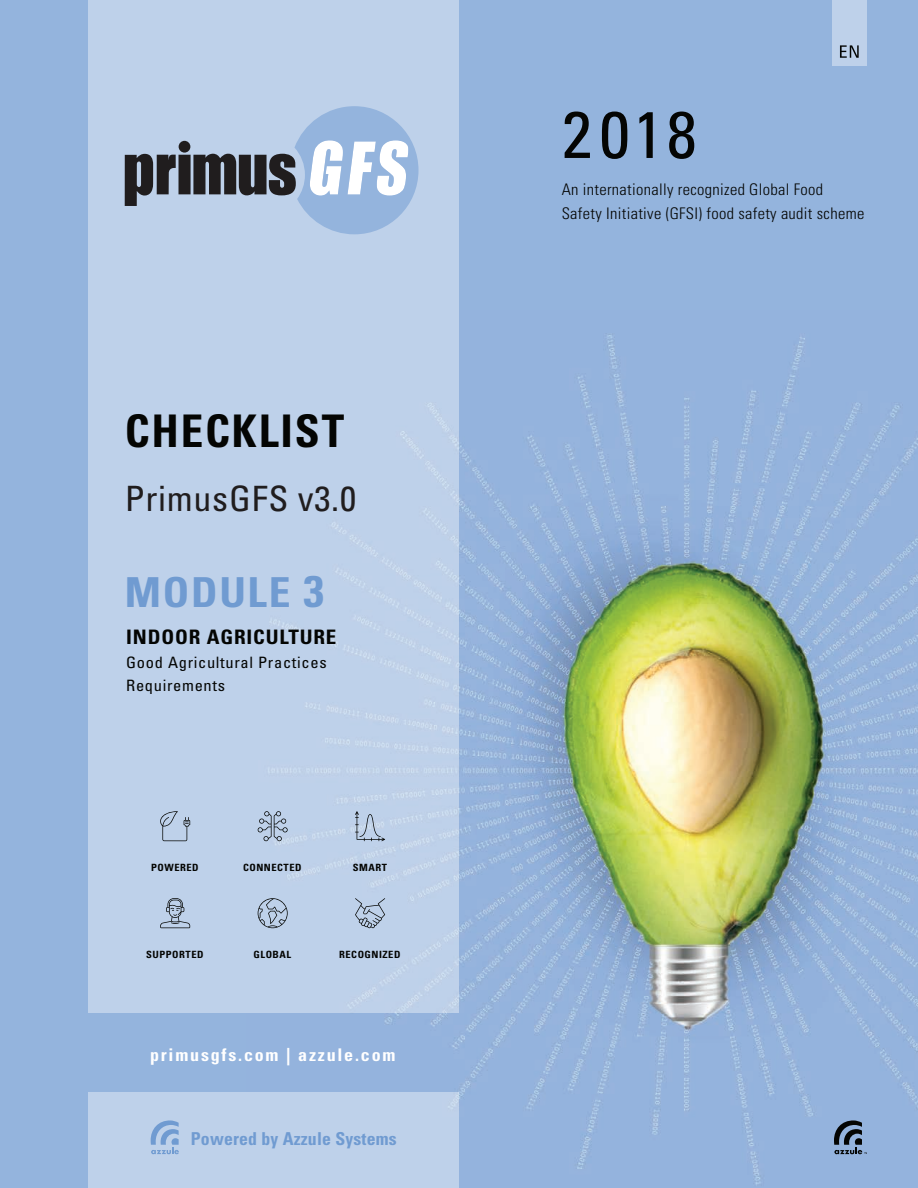
<style>
.page{position:relative;width:918px;height:1188px;background:#94b4dd}
.page>*{position:absolute;margin:0;border:0;box-sizing:border-box;transform-origin:0 0}
.t1{font:condensed 65.85px "Univers LT Std";color:#040503}
.t2{font:700 condensed 45px "Univers LT Std";letter-spacing:.04em;color:#040503}
.t3{font:700 condensed 41.25px "Univers LT Std";letter-spacing:.04em;color:#709bd1;scale:1.05 1}
.t4{font:condensed 34.95px "Univers LT Std";letter-spacing:.02em;color:#201d1e}
.t5{font:700 condensed 19.95px "Univers LT Std";letter-spacing:.04em;color:#040503;scale:1.05 1}
.t6{font:700 condensed 17.85px "Univers LT Std";letter-spacing:.01em;color:#709bd1}
.t7{font:700 condensed 17.4px "Univers LT Std";letter-spacing:.1em;color:#fff}
.t8{font:300 condensed 16.05px/24px "Univers LT Std";letter-spacing:.02em;color:#040503}
.t9{font:condensed 15.6px/24px "Univers LT Std";letter-spacing:.04em;color:#040503;scale:1.05 1}
.t10{font:700 condensed 10.05px "Univers LT Std";letter-spacing:.05em;color:#040503;scale:1.05 1}
.s1{font-size:44.25px}
</style>
<div class="page">
<img style="left:384px;top:334px;width:534px;height:851px">
<div style="left:88px;top:0;width:371px;height:1013px;background:#bed1ea"></div>
<div style="left:88px;top:1092px;width:371px;height:96px;background:#bed1ea"></div>
<svg style="left:124px;top:106px;width:295px;height:128px"></svg>
<svg style="left:150px;top:1120px;width:29px;height:35px"></svg>
<svg style="left:834px;top:1120px;width:33px;height:34px"></svg>
<svg style="left:160px;top:898px;width:30px;height:30px"></svg>
<svg style="left:160px;top:811px;width:30px;height:30px"></svg>
<svg style="left:258px;top:898px;width:30px;height:30px"></svg>
<svg style="left:258px;top:811px;width:30px;height:30px"></svg>
<svg style="left:355px;top:898px;width:30px;height:30px"></svg>
<svg style="left:355px;top:811px;width:30px;height:30px"></svg>
<div style="left:832px;top:0;width:35px;height:66px;background:#bed1ea"></div>
<svg style="left:840px;top:45px;width:19px;height:13px"></svg>
<h2 class="t2" style="left:125px;top:403px;width:221px">CHECKLIST</h2>
<h3 class="t4" style="left:125px;top:477px;width:233px">PrimusGFS v3.0</h3>
<h3 class="t3" style="left:125px;top:567px;width:192px">MODULE <span class="s1">3</span></h3>
<p class="t5" style="left:126px;top:624px;width:202px">INDOOR AGRICULTURE</p>
<p class="t9" style="left:126px;top:650px;width:192px">Good Agricultural Practices<br>Requirements</p>
<p class="t10" style="left:151px;top:861px;width:47px">POWERED</p>
<p class="t10" style="left:243px;top:861px;width:57px">CONNECTED</p>
<p class="t10" style="left:353px;top:861px;width:34px">SMART</p>
<p class="t10" style="left:146px;top:948px;width:56px">SUPPORTED</p>
<p class="t10" style="left:254px;top:948px;width:37px">GLOBAL</p>
<p class="t10" style="left:339px;top:948px;width:60px">RECOGNIZED</p>
<p class="t7" style="left:150px;top:1044px;width:247px">primusgfs.com | azzule.com</p>
<p class="t6" style="left:191px;top:1128px;width:207px">Powered by Azzule Systems</p>
<h1 class="t1" style="left:562px;top:93px;width:137px">2018</h1>
<p class="t8" style="left:562px;top:177px;width:304px">An internationally recognized Global Food<br>Safety Initiative (GFSI) food safety audit scheme</p>
</div>
